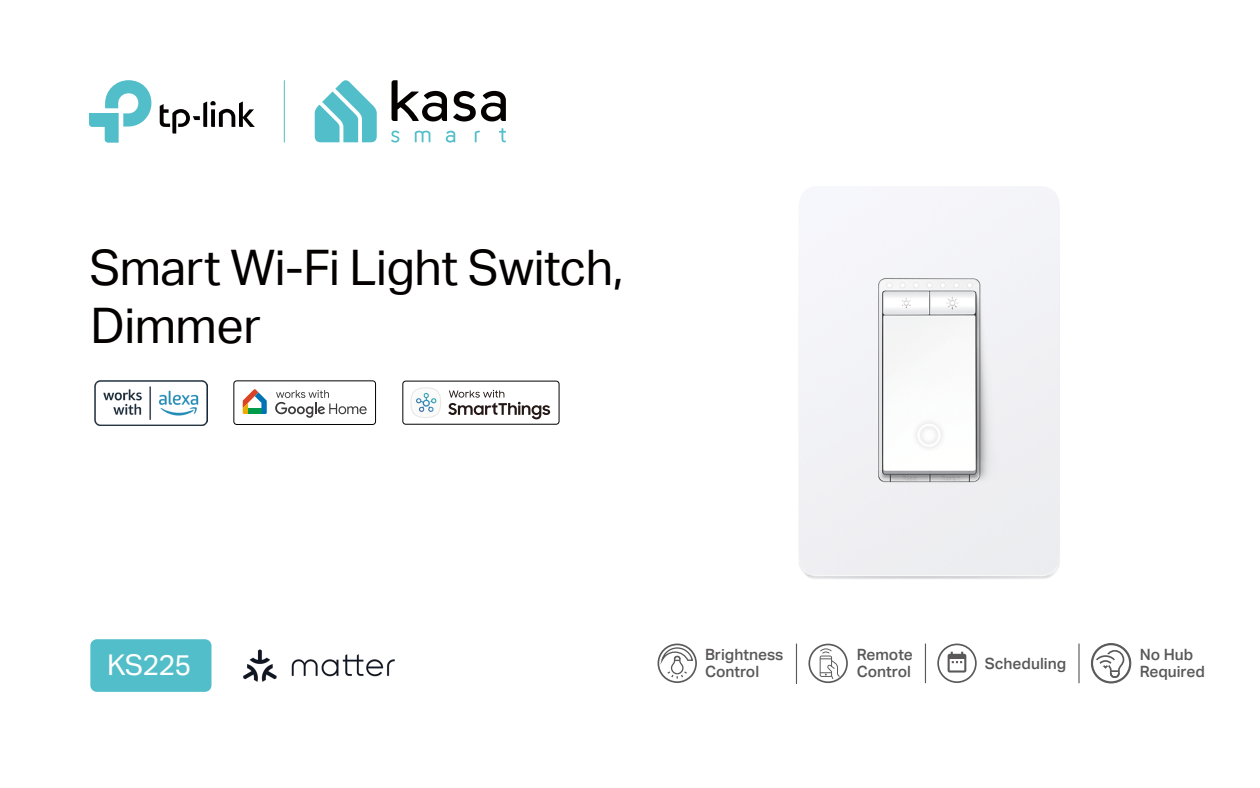
<style>
.page{position:relative;width:1260px;height:788px;background:#fff}
.page>*{position:absolute;margin:0;border:0;box-sizing:border-box;transform-origin:0 0}
.t1{font:49px/58.6px "TP Link Aktiv Regular";letter-spacing:-.01em;color:#040000}
.t2{font:28.61px "TP Link Aktiv Regular";letter-spacing:-.03em;color:#fff}
.t3{font:15.58px/17.5px "TP Link Aktiv Medium";color:#595757}
</style>
<div class="page">
<svg style="left:475px;top:131px;width:5px;height:11px"></svg>
<svg style="left:499px;top:128px;width:7px;height:14px"></svg>
<svg style="left:391px;top:130px;width:9px;height:12px"></svg>
<svg style="left:415px;top:131px;width:15px;height:11px"></svg>
<svg style="left:446px;top:131px;width:9px;height:11px"></svg>
<svg style="left:453px;top:91px;width:53px;height:30px"></svg>
<svg style="left:392px;top:80px;width:55px;height:41px"></svg>
<svg style="left:315px;top:80px;width:62px;height:62px"></svg>
<svg style="left:89px;top:80px;width:62px;height:63px"></svg>
<svg style="left:160px;top:101px;width:95px;height:32px"></svg>
<div style="left:90px;top:639px;width:121px;height:52px;background:#52bec9;border-radius:7px"></div>
<img style="left:657px;top:187px;width:475px;height:497px">
<div style="left:233px;top:380px;width:143px;height:45px;border:1px solid #040000;border-radius:3px"></div>
<svg style="left:243px;top:389px;width:24px;height:25px"></svg>
<svg style="left:275px;top:390px;width:92px;height:28px"></svg>
<div style="left:402px;top:380px;width:157px;height:44px;border:1px solid #040000;border-radius:3px"></div>
<svg style="left:448px;top:390px;width:102px;height:29px"></svg>
<svg style="left:410px;top:387px;width:31px;height:31px"></svg>
<img style="left:412px;top:388px;width:28px;height:29px">
<img style="left:243px;top:649px;width:152px;height:33px">
<img style="left:95px;top:380px;width:112px;height:45px">
<hr style="left:1078px;top:643px;width:2px;height:40px;background:#595757">
<svg style="left:937px;top:643px;width:40px;height:40px"></svg>
<hr style="left:925px;top:643px;width:1px;height:40px;background:#595757">
<hr style="left:796px;top:643px;width:1px;height:41px;background:#595757">
<svg style="left:658px;top:643px;width:39px;height:40px"></svg>
<svg style="left:808px;top:643px;width:40px;height:40px"></svg>
<svg style="left:1091px;top:643px;width:40px;height:40px"></svg>
<h1 class="t1" style="left:89px;top:238px;width:536px">Smart Wi-Fi Light Switch,<br>Dimmer</h1>
<h2 class="t2" style="left:107px;top:648px;width:86px">KS225</h2>
<p class="t3" style="left:705px;top:645px;width:80px">Brightness<br>Control</p>
<p class="t3" style="left:857px;top:645px;width:58px">Remote<br>Control</p>
<p class="t3" style="left:985px;top:654px;width:83px">Scheduling</p>
<p class="t3" style="left:1140px;top:645px;width:67px">No Hub<br>Required</p>
</div>
